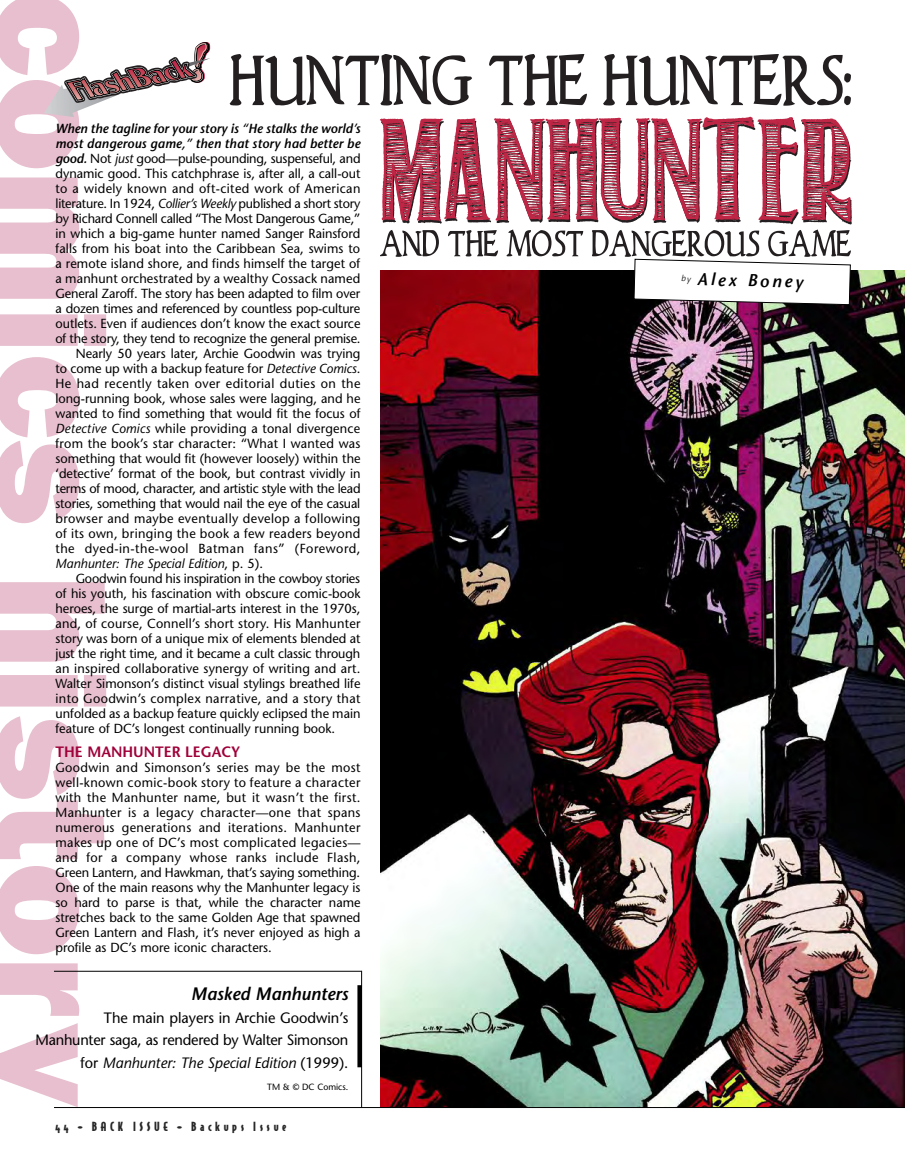
<style>
.page{position:relative;width:905px;height:1175px;background:#fff}
.page>*{position:absolute;margin:0;border:0;box-sizing:border-box;transform-origin:0 0}
.t1{font:italic 600 18px "Stone Sans";color:#000}
.t2{font:italic 600 17.25px "Stone Sans";color:#000}
.t3{font:15px/22.5px "Stone Sans";letter-spacing:-.015em;color:#000;text-align:right}
.t4{font:600 15px "Stone Sans";color:#9f0039}
.t5{font:13.2px/15px "Stone Sans";color:#000;text-align:justify}
.t6{font:13.2px "Stone Sans";letter-spacing:.03em;color:#000}
.t7{font:italic 600 13.2px "Stone Sans";color:#000}
.t8{font:13.2px "Stone Sans";letter-spacing:.035em;color:#000}
.t9{font:italic 13.2px "Stone Sans";color:#000}
.t10{font:12px "Bodega Sans Black Oldstyle";letter-spacing:.31em;color:#262626}
.t11{font:9px "Stone Sans";color:#000}
.s1{font-weight:600;font-style:italic}
.s2{font-style:italic}
.s3{font-style:normal}
</style>
<div class="page">
<svg style="left:0;top:0;width:106px;height:1107px"></svg>
<img style="left:380px;top:270px;width:524px;height:837px">
<svg style="left:230px;top:54px;width:242px;height:51px"></svg>
<svg style="left:489px;top:54px;width:98px;height:51px"></svg>
<svg style="left:603px;top:54px;width:247px;height:52px"></svg>
<svg style="left:44px;top:42px;width:167px;height:75px"></svg>
<div style="left:357px;top:985px;width:5px;height:82px;background:#000"></div>
<hr style="left:54px;top:970px;width:307px;height:1px;background:#000">
<hr style="left:361px;top:970px;width:1px;height:137px;background:#000">
<hr style="left:54px;top:1107px;width:850px;height:1px;background:#000">
<svg style="left:380px;top:117px;width:471px;height:188px"></svg>
<p class="t7" style="left:55px;top:123px;width:306px">When the tagline for your story is “He stalks the world’s</p>
<p class="t7" style="left:55px;top:138px;width:306px">most dangerous game,” then that story had better be</p>
<p class="t5" style="left:55px;top:152px;width:306px"><span class="s1">good.</span> Not <span class="s2">just</span> good—pulse-pounding, suspenseful, and</p>
<p class="t5" style="left:55px;top:167px;width:306px">dynamic good. This catchphrase is, after all, a call-out</p>
<p class="t6" style="left:55px;top:183px;width:306px">to a widely known and oft-cited work of American</p>
<p class="t5" style="left:55px;top:197px;width:306px">literature. In 1924, <span class="s2">Collier’s Weekly</span> published a short story</p>
<p class="t5" style="left:55px;top:212px;width:306px">by Richard Connell called “The Most Dangerous Game,”</p>
<p class="t5" style="left:55px;top:227px;width:306px">in which a big-game hunter named Sanger Rainsford</p>
<p class="t5" style="left:55px;top:242px;width:306px">falls from his boat into the Caribbean Sea, swims to</p>
<p class="t5" style="left:55px;top:257px;width:306px">a remote island shore, and finds himself the target of</p>
<p class="t5" style="left:55px;top:272px;width:306px">a manhunt orchestrated by a wealthy Cossack named</p>
<p class="t5" style="left:55px;top:287px;width:306px">General Zaroff. The story has been adapted to film over</p>
<p class="t5" style="left:55px;top:302px;width:306px">a dozen times and referenced by countless pop-culture</p>
<p class="t5" style="left:55px;top:317px;width:306px">outlets. Even if audiences don’t know the exact source</p>
<p class="t5" style="left:55px;top:332px;width:306px">of the story, they tend to recognize the general premise.</p>
<p class="t5" style="left:76px;top:347px;width:286px">Nearly 50 years later, Archie Goodwin was trying</p>
<p class="t5" style="left:55px;top:362px;width:306px">to come up with a backup feature for <span class="s2">Detective Comics</span>.</p>
<p class="t6" style="left:55px;top:378px;width:306px">He had recently taken over editorial duties on the</p>
<p class="t5" style="left:55px;top:392px;width:306px">long-running book, whose sales were lagging, and he</p>
<p class="t5" style="left:55px;top:407px;width:306px">wanted to find something that would fit the focus of</p>
<p class="t5" style="left:55px;top:422px;width:306px"><span class="s2">Detective Comics</span> while providing a tonal divergence</p>
<p class="t5" style="left:55px;top:437px;width:306px">from the book’s star character: “What I wanted was</p>
<p class="t5" style="left:55px;top:452px;width:306px">something that would fit (however loosely) within the</p>
<p class="t5" style="left:55px;top:467px;width:306px">‘detective’ format of the book, but contrast vividly in</p>
<p class="t5" style="left:55px;top:482px;width:306px">terms of mood, character, and artistic style with the lead</p>
<p class="t5" style="left:55px;top:497px;width:306px">stories, something that would nail the eye of the casual</p>
<p class="t6" style="left:55px;top:513px;width:306px">browser and maybe eventually develop a following</p>
<p class="t6" style="left:55px;top:528px;width:306px">of its own, bringing the book a few readers beyond</p>
<p class="t8" style="left:55px;top:543px;width:306px">the dyed-in-the-wool Batman fans” (Foreword,</p>
<p class="t9" style="left:55px;top:558px;width:209px">Manhunter: The Special Edition<span class="s3">, p. 5).</span></p>
<p class="t5" style="left:76px;top:572px;width:286px">Goodwin found his inspiration in the cowboy stories</p>
<p class="t5" style="left:55px;top:587px;width:306px">of his youth, his fascination with obscure comic-book</p>
<p class="t5" style="left:55px;top:602px;width:306px">heroes, the surge of martial-arts interest in the 1970s,</p>
<p class="t5" style="left:55px;top:617px;width:306px">and, of course, Connell’s short story. His Manhunter</p>
<p class="t5" style="left:55px;top:632px;width:306px">story was born of a unique mix of elements blended at</p>
<p class="t5" style="left:55px;top:647px;width:306px">just the right time, and it became a cult classic through</p>
<p class="t5" style="left:55px;top:662px;width:306px">an inspired collaborative synergy of writing and art.</p>
<p class="t5" style="left:55px;top:677px;width:306px">Walter Simonson’s distinct visual stylings breathed life</p>
<p class="t6" style="left:55px;top:693px;width:306px">into Goodwin’s complex narrative, and a story that</p>
<p class="t5" style="left:55px;top:707px;width:306px">unfolded as a backup feature quickly eclipsed the main</p>
<p class="t5" style="left:55px;top:722px;width:281px">feature of DC’s longest continually running book.</p>
<p class="t4" style="left:55px;top:746px;width:186px">THE MANHUNTER LEGACY</p>
<p class="t5" style="left:55px;top:761px;width:306px">Goodwin and Simonson’s series may be the most well-known comic-book story to feature a character with the Manhunter name, but it wasn’t the first.<br>Manhunter is a legacy character—one that spans numerous generations and iterations. Manhunter makes up one of DC’s most complicated legacies— and for a company whose ranks include Flash, Green Lantern, and Hawkman, that’s saying something.<br>One of the main reasons why the Manhunter legacy is so hard to parse is that, while the character name stretches back to the same Golden Age that spawned Green Lantern and Flash, it’s never enjoyed as high a profile as DC’s more iconic characters.</p>
<h1 class="t1" style="left:191px;top:986px;width:158px">Masked Manhunters</h1>
<p class="t3" style="left:35px;top:1007px;width:314px">The main players in Archie Goodwin’s<br>Manhunter saga, as rendered by Walter Simonson for <span class="s2">Manhunter: The Special Edition</span> (1999).</p>
<p class="t11" style="left:267px;top:1083px;width:83px">TM &amp; © DC Comics.</p>
<p class="t10" style="left:55px;top:1120px;width:232px">44 • BACK ISSUE • Backups Issue</p>
<h2 class="t2" style="left:681px;top:271px;width:123px;rotate:2deg"><sup>by</sup> Alex Boney</h2>
</div>
